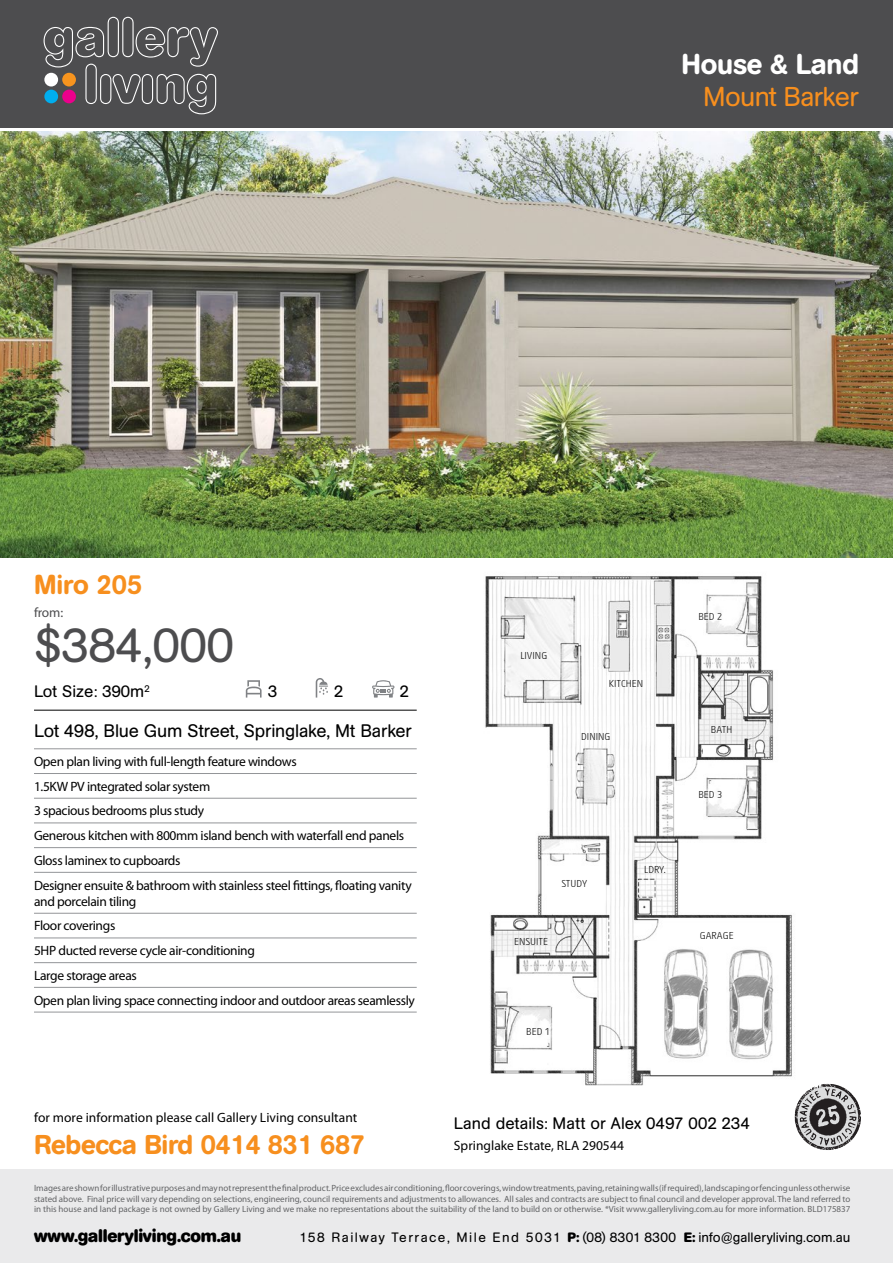
<style>
.page{position:relative;width:893px;height:1263px;background:#fff}
.page>*{position:absolute;margin:0;border:0;box-sizing:border-box;transform-origin:0 0}
.t1{font:48px "AG Book Rounded";color:#4d4d4f}
.t2{font:500 28.5px "AG Book Rounded";letter-spacing:-.01em;color:#fff}
.t3{font:500 27px "AG Book Rounded";letter-spacing:-.01em;color:#f78f1e}
.t4{font:27px "AG Book Rounded";letter-spacing:-.025em;color:#f78f1e}
.t5{font:18px "AG Book Rounded";letter-spacing:-.01em;color:#000}
.t6{font:700 18px "AG Book Rounded";letter-spacing:-.01em;color:#000}
.t7{font:16.5px "AG Book Rounded";letter-spacing:.005em;color:#000}
.t8{font:13.5px/24.8px "Myriad Pro";letter-spacing:-.025em;color:#000}
.t9{font:13.5px "Myriad Pro";letter-spacing:.005em;color:#000}
.t10{font:13.5px "AG Book Rounded";letter-spacing:.035em;color:#000}
.t11{font:13.5px "Myriad Pro";color:#4d4d4f}
.t12{font:9.75px "Sys";color:#000}
.t13{font:9px/10.5px "Myriad Pro";color:#636466;text-align:justify}
.s1{font-weight:700}
</style>
<div class="page">
<div style="left:0;top:0;width:893px;height:128px;background:#4d4d4f"></div>
<svg style="left:44px;top:17px;width:174px;height:97px"></svg>
<div style="left:0;top:1169px;width:893px;height:94px;background:#eaeaeb"></div>
<img style="left:485px;top:576px;width:307px;height:510px">
<img style="left:0;top:132px;width:893px;height:425px">
<hr style="left:34px;top:710px;width:383px;height:1px;background:#000">
<hr style="left:34px;top:748px;width:383px;height:1px;background:#939598">
<hr style="left:34px;top:773px;width:383px;height:1px;background:#939598">
<hr style="left:34px;top:798px;width:383px;height:1px;background:#939598">
<hr style="left:34px;top:823px;width:383px;height:1px;background:#939598">
<hr style="left:34px;top:847px;width:383px;height:1px;background:#939598">
<hr style="left:34px;top:872px;width:383px;height:1px;background:#939598">
<hr style="left:34px;top:913px;width:383px;height:1px;background:#939598">
<hr style="left:34px;top:938px;width:383px;height:1px;background:#939598">
<hr style="left:34px;top:962px;width:383px;height:1px;background:#939598">
<hr style="left:34px;top:987px;width:383px;height:1px;background:#939598">
<hr style="left:34px;top:1012px;width:383px;height:1px;background:#939598">
<svg style="left:246px;top:680px;width:16px;height:17px"></svg>
<svg style="left:316px;top:678px;width:12px;height:19px"></svg>
<svg style="left:372px;top:680px;width:22px;height:17px"></svg>
<svg style="left:794px;top:1083px;width:67px;height:67px"></svg>
<h2 class="t2" style="left:682px;top:47px;width:179px">House &amp; Land</h2>
<h3 class="t4" style="left:703px;top:82px;width:157px">Mount Barker</h3>
<h3 class="t3" style="left:34px;top:569px;width:110px">Miro 205</h3>
<h3 class="t11" style="left:34px;top:604px;width:31px">from:</h3>
<h1 class="t1" style="left:34px;top:618px;width:201px">$384,000</h1>
<h3 class="t7" style="left:34px;top:682px;width:117px">Lot Size: 390m<sup>2</sup></h3>
<h3 class="t7" style="left:268px;top:682px;width:11px">3</h3>
<h3 class="t7" style="left:334px;top:682px;width:11px">2</h3>
<h3 class="t7" style="left:400px;top:682px;width:11px">2</h3>
<h3 class="t5" style="left:34px;top:720px;width:379px">Lot 498, Blue Gum Street, Springlake, Mt Barker</h3>
<p class="t8" style="left:34px;top:749px;width:379px">Open plan living with full-length feature windows<br>1.5KW PV integrated solar system<br>3 spacious bedrooms plus study<br>Generous kitchen with 800mm island bench with waterfall end panels Gloss laminex to cupboards<br>Designer ensuite &amp; bathroom with stainless steel fittings, floating vanity</p>
<h3 class="t8" style="left:34px;top:889px;width:382px">and porcelain tiling<br>Floor coverings<br>5HP ducted reverse cycle air-conditioning<br>Large storage areas<br>Open plan living space connecting indoor and outdoor areas seamlessly</h3>
<h3 class="t9" style="left:34px;top:1109px;width:325px">for more information please call Gallery Living consultant</h3>
<h3 class="t3" style="left:34px;top:1129px;width:333px">Rebecca Bird 0414 831 687</h3>
<p class="t12" style="left:520px;top:649px;width:28px">LIVING</p>
<p class="t12" style="left:609px;top:677px;width:36px">KITCHEN</p>
<p class="t12" style="left:581px;top:730px;width:31px">DINING</p>
<p class="t12" style="left:561px;top:877px;width:28px">STUDY</p>
<p class="t12" style="left:514px;top:935px;width:36px">ENSUITE</p>
<p class="t12" style="left:526px;top:1025px;width:25px">BED 1</p>
<p class="t12" style="left:644px;top:864px;width:24px">LDRY.</p>
<p class="t12" style="left:698px;top:610px;width:25px">BED 2</p>
<p class="t12" style="left:711px;top:723px;width:23px">BATH</p>
<p class="t12" style="left:698px;top:788px;width:25px">BED 3</p>
<p class="t12" style="left:700px;top:929px;width:35px">GARAGE</p>
<h3 class="t7" style="left:454px;top:1114px;width:298px">Land details: Matt or Alex 0497 002 234</h3>
<h3 class="t9" style="left:454px;top:1137px;width:172px">Springlake Estate, RLA 290544</h3>
<p class="t13" style="left:34px;top:1183px;width:818px">Images are shown for illustrative purposes and may not represent the final product. Price excludes air conditioning, floor coverings, window treatments, paving, retaining walls (if required), landscaping or fencing unless otherwise stated above. Final price will vary depending on selections, engineering, council requirements and adjustments to allowances. All sales and contracts are subject to final council and developer approval. The land referred to in this house and land package is not owned by Gallery Living and we make no representations about the suitability of the land to build on or otherwise. *Visit www.galleryliving.com.au for more information. BLD175837</p>
<h3 class="t6" style="left:34px;top:1226px;width:209px">www.galleryliving.com.au</h3>
<h3 class="t10" style="left:299px;top:1230px;width:552px">158 Railway Terrace, Mile End 5031 <span class="s1">P:</span> (08) 8301 8300 <span class="s1">E:</span> info@galleryliving.com.au</h3>
</div>
